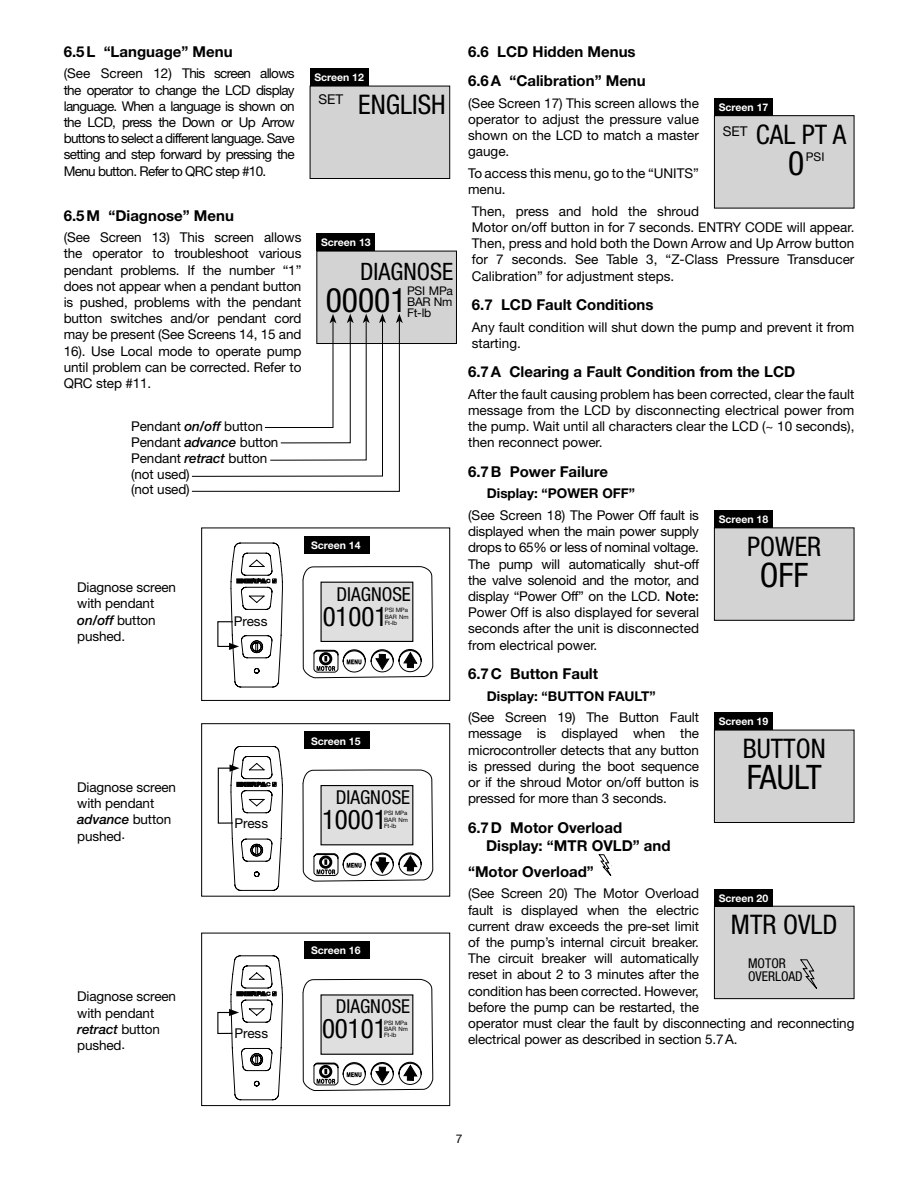
<style>
.page{position:relative;width:918px;height:1188px;background:#fff}
.page>*{position:absolute;margin:0;border:0;box-sizing:border-box;transform-origin:0 0}
.t1{font:condensed 33.75px "Helvetica Neue";color:#000}
.t2{font:condensed 27px "Helvetica Neue";color:#000}
.t3{font:condensed 24px "Helvetica Neue";color:#000}
.t4{font:condensed 19.2px "Helvetica Neue";color:#000}
.t5{font:700 15px/29.4px "Helvetica Neue";color:#000}
.t6{font:13.5px/16.2px "Helvetica Neue";letter-spacing:-.01em;color:#000}
.t7{font:700 13.5px "Helvetica Neue";color:#000}
.t8{font:condensed 13.5px/13.5px "Helvetica Neue";color:#000}
.t9{font:12px/10.8px "Helvetica Neue";letter-spacing:-.02em;color:#000;text-align:justify}
.t10{font:700 10.5px "Helvetica Neue";color:#fff}
.t11{font:6px/6.3px "Helvetica Neue";letter-spacing:-.02em;color:#000;text-align:justify}
.s1{font-weight:500;font-style:italic}
.s2{font-weight:500}
</style>
<div class="page">
<div style="left:310px;top:86px;width:140px;height:92px;background:#d3d3d3"></div>
<div style="left:310px;top:86px;width:140px;height:93px;border:1px solid #010101"></div>
<div style="left:310px;top:69px;width:59px;height:17px;background:#000"></div>
<div style="left:317px;top:251px;width:139px;height:93px;background:#d3d3d3"></div>
<div style="left:316px;top:251px;width:141px;height:93px;border:1px solid #010101"></div>
<svg style="left:191px;top:314px;width:212px;height:178px"></svg>
<div style="left:316px;top:234px;width:59px;height:17px;background:#000"></div>
<svg style="left:302px;top:566px;width:132px;height:113px"></svg>
<div style="left:201px;top:528px;width:249px;height:173px;border:1px solid #000"></div>
<div style="left:304px;top:536px;width:65px;height:17px;background:#000"></div>
<svg style="left:217px;top:543px;width:66px;height:144px"></svg>
<svg style="left:302px;top:769px;width:132px;height:113px"></svg>
<div style="left:201px;top:723px;width:249px;height:174px;border:1px solid #000"></div>
<div style="left:304px;top:732px;width:65px;height:17px;background:#000"></div>
<svg style="left:217px;top:746px;width:66px;height:145px"></svg>
<svg style="left:302px;top:979px;width:132px;height:112px"></svg>
<div style="left:201px;top:933px;width:249px;height:173px;border:1px solid #000"></div>
<div style="left:304px;top:941px;width:65px;height:17px;background:#000"></div>
<svg style="left:217px;top:956px;width:66px;height:144px"></svg>
<div style="left:714px;top:116px;width:140px;height:92px;background:#d3d3d3"></div>
<div style="left:714px;top:115px;width:140px;height:93px;border:1px solid #010101"></div>
<div style="left:714px;top:98px;width:59px;height:18px;background:#000"></div>
<div style="left:714px;top:528px;width:140px;height:92px;background:#d3d3d3"></div>
<div style="left:714px;top:527px;width:140px;height:94px;border:1px solid #010101"></div>
<div style="left:714px;top:510px;width:59px;height:18px;background:#000"></div>
<div style="left:714px;top:730px;width:140px;height:93px;background:#d3d3d3"></div>
<div style="left:714px;top:730px;width:140px;height:93px;border:1px solid #010101"></div>
<div style="left:714px;top:713px;width:59px;height:17px;background:#000"></div>
<svg style="left:598px;top:854px;width:14px;height:22px"></svg>
<div style="left:714px;top:906px;width:140px;height:93px;background:#d3d3d3"></div>
<div style="left:714px;top:906px;width:140px;height:93px;border:1px solid #010101"></div>
<div style="left:714px;top:889px;width:59px;height:17px;background:#000"></div>
<svg style="left:800px;top:959px;width:18px;height:30px"></svg>
<p class="t5" style="left:64px;top:38px;width:170px">6.5 L “Language” Menu</p>
<p class="t6" style="left:64px;top:67px;width:232px;text-align:justify">(See Screen 12) This screen allows the operator to change the LCD display language. When a language is shown on the LCD, press the Down or Up Arrow buttons to select a different language. Save setting and step forward by pressing the Menu button. Refer to QRC step #10.</p>
<p class="t5" style="left:64px;top:202px;width:172px">6.5 M “Diagnose” Menu</p>
<p class="t6" style="left:64px;top:231px;width:239px;text-align:justify">(See Screen 13) This screen allows the operator to troubleshoot various pendant problems. If the number “1” does not appear when a pendant button is pushed, problems with the pendant button switches and/or pendant cord may be present (See Screens 14, 15 and 16). Use Local mode to operate pump until problem can be corrected. Refer to QRC step #11.</p>
<p class="t6" style="left:131px;top:419px;width:149px">Pendant <span class="s1">on/off</span> button<br>Pendant <span class="s1">advance</span> button<br>Pendant <span class="s1">retract</span> button (not used)<br>(not used)</p>
<p class="t10" style="left:314px;top:74px;width:51px">Screen 12</p>
<p class="t6" style="left:318px;top:93px;width:26px">SET</p>
<h2 class="t2" style="left:358px;top:95px;width:89px">ENGLISH</h2>
<p class="t10" style="left:321px;top:239px;width:51px">Screen 13</p>
<h3 class="t3" style="left:360px;top:263px;width:94px">DIAGNOSE</h3>
<h1 class="t1" style="left:326px;top:288px;width:83px">00001</h1>
<p class="t9" style="left:407px;top:287px;width:47px">PSI MPa BAR Nm Ft-lb</p>
<p class="t6" style="left:77px;top:581px;width:100px">Diagnose screen with pendant <span class="s1">on/off</span> button pushed.</p>
<p class="t6" style="left:234px;top:615px;width:35px">Press</p>
<p class="t10" style="left:311px;top:541px;width:51px">Screen 14</p>
<h3 class="t4" style="left:337px;top:587px;width:76px">DIAGNOSE</h3>
<h2 class="t2" style="left:323px;top:607px;width:66px">01001</h2>
<p class="t11" style="left:385px;top:608px;width:25px">PSI MPa BAR Nm Ft-lb</p>
<p class="t6" style="left:77px;top:780px;width:100px">Diagnose screen with pendant <span class="s1">advance</span> button pushed.</p>
<p class="t6" style="left:234px;top:817px;width:35px">Press</p>
<p class="t10" style="left:311px;top:737px;width:51px">Screen 15</p>
<h3 class="t4" style="left:336px;top:790px;width:76px">DIAGNOSE</h3>
<h2 class="t2" style="left:322px;top:810px;width:66px">10001</h2>
<p class="t11" style="left:384px;top:811px;width:25px">PSI MPa BAR Nm Ft-lb</p>
<p class="t6" style="left:77px;top:990px;width:100px">Diagnose screen with pendant <span class="s1">retract</span> button pushed.</p>
<p class="t6" style="left:234px;top:1026px;width:35px">Press</p>
<p class="t10" style="left:311px;top:946px;width:51px">Screen 16</p>
<h3 class="t4" style="left:336px;top:999px;width:76px">DIAGNOSE</h3>
<h2 class="t2" style="left:322px;top:1019px;width:66px">00101</h2>
<p class="t11" style="left:384px;top:1020px;width:25px">PSI MPa BAR Nm Ft-lb</p>
<p class="t5" style="left:468px;top:38px;width:179px">6.6 LCD Hidden Menus<br>6.6 A “Calibration” Menu</p>
<p class="t6" style="left:468px;top:96px;width:232px;text-align:justify">(See Screen 17) This screen allows the operator to adjust the pressure value shown on the LCD to match a master gauge.</p>
<p class="t6" style="left:468px;top:166px;width:232px">To access this menu, go to the “UNITS” menu.</p>
<p class="t6" style="left:472px;top:204px;width:384px">Then, press and hold the shroud<br>Motor on/off button in for 7 seconds. ENTRY CODE will appear.<br>Then, press and hold both the Down Arrow and Up Arrow button for 7 seconds. See Table 3, “Z-Class Pressure Transducer Calibration” for adjustment steps.</p>
<p class="t5" style="left:472px;top:291px;width:183px">6.7 LCD Fault Conditions</p>
<p class="t6" style="left:472px;top:320px;width:384px">Any fault condition will shut down the pump and prevent it from starting.</p>
<p class="t5" style="left:468px;top:358px;width:329px">6.7 A Clearing a Fault Condition from the LCD</p>
<p class="t6" style="left:468px;top:387px;width:388px;text-align:justify">After the fault causing problem has been corrected, clear the fault message from the LCD by disconnecting electrical power from the pump. Wait until all characters clear the LCD (~ 10 seconds), then reconnect power.</p>
<p class="t5" style="left:468px;top:458px;width:141px">6.7 B Power Failure</p>
<p class="t7" style="left:487px;top:489px;width:150px">Display: “POWER OFF”</p>
<h2 class="t2" style="left:747px;top:536px;width:76px">POWER</h2>
<h1 class="t1" style="left:760px;top:563px;width:50px">OFF</h1>
<p class="t10" style="left:719px;top:104px;width:51px">Screen 17</p>
<h2 class="t2" style="left:756px;top:124px;width:92px">CAL PT A</h2>
<h1 class="t1" style="left:788px;top:151px;width:18px">0</h1>
<p class="t6" style="left:723px;top:125px;width:26px">SET</p>
<p class="t9" style="left:806px;top:152px;width:20px">PSI</p>
<p class="t6" style="left:468px;top:508px;width:232px;text-align:justify">(See Screen 18) The Power Off fault is displayed when the main power supply drops to 65% or less of nominal voltage.<br>The pump will automatically shut-off the valve solenoid and the motor, and display “Power Off” on the LCD. <span class="s2">Note:<br></span>Power Off is also displayed for several seconds after the unit is disconnected from electrical power.</p>
<p class="t5" style="left:468px;top:660px;width:131px">6.7 C Button Fault</p>
<p class="t7" style="left:487px;top:691px;width:170px">Display: “BUTTON FAULT”</p>
<p class="t10" style="left:719px;top:516px;width:51px">Screen 18</p>
<p class="t6" style="left:468px;top:711px;width:232px;text-align:justify">(See Screen 19) The Button Fault message is displayed when the microcontroller detects that any button is pressed during the boot sequence or if the shroud Motor on/off button is pressed for more than 3 seconds.</p>
<p class="t5" style="left:486px;top:820px;width:186px;line-height:18px;text-indent:-18px">6.7 D Motor Overload<br>Display: “MTR OVLD” and</p>
<p class="t5" style="left:468px;top:858px;width:127px">“Motor Overload”</p>
<p class="t10" style="left:719px;top:718px;width:51px">Screen 19</p>
<h2 class="t2" style="left:743px;top:739px;width:85px">BUTTON</h2>
<h1 class="t1" style="left:747px;top:765px;width:76px">FAULT</h1>
<p class="t6" style="left:468px;top:887px;width:388px">(See Screen 20) The Motor Overload<br>fault is displayed when the electric<br>current draw exceeds the pre-set limit<br>of the pump’s internal circuit breaker.<br>The circuit breaker will automatically<br>reset in about 2 to 3 minutes after the<br>condition has been corrected. However,<br>before the pump can be restarted, the<br>operator must clear the fault by disconnecting and reconnecting electrical power as described in section 5.7A.</p>
<p class="t10" style="left:719px;top:894px;width:51px">Screen 20</p>
<h2 class="t2" style="left:731px;top:915px;width:108px">MTR OVLD</h2>
<p class="t8" style="left:748px;top:957px;width:56px">MOTOR<br>OVERLOAD</p>
<p class="t9" style="left:456px;top:1135px;width:8px">7</p>
</div>
